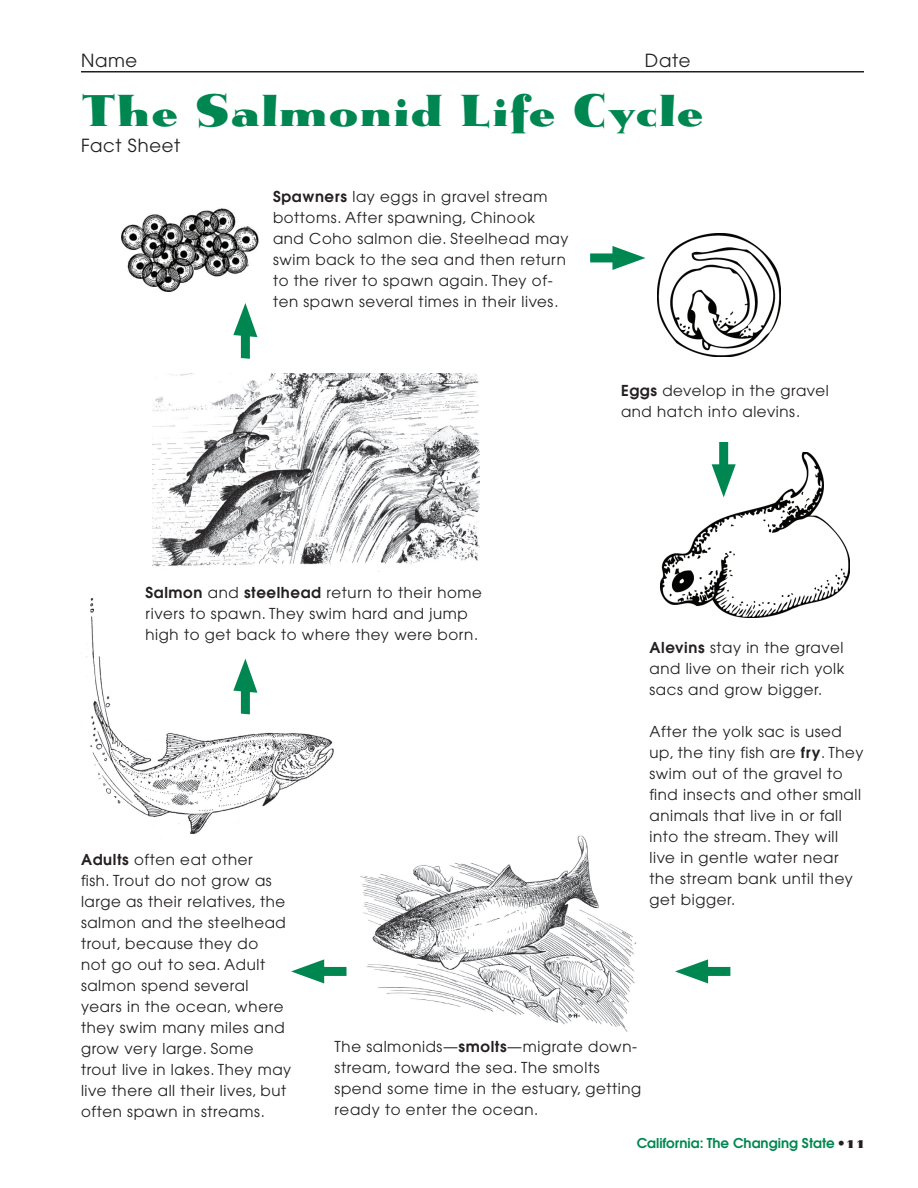
<style>
.page{position:relative;width:918px;height:1188px;background:#fff}
.page>*{position:absolute;margin:0;border:0;box-sizing:border-box;transform-origin:0 0}
.t1{font:40.5px "Metropolis ICG";letter-spacing:.05em;color:#008751}
.t2{font:18px "Avant Garde";letter-spacing:.04em;color:#231f20}
.t3{font:15px/21px "Avant Garde";letter-spacing:.04em;color:#231f20}
.t4{font:600 13.5px "Avant Garde";color:#008751}
.s1{font-weight:600}
.s2{font-family:"Metropolis ICG";font-weight:400;color:#231f20}
</style>
<div class="page">
<hr style="left:81px;top:71px;width:783px;height:2px;background:#231f20">
<img style="left:122px;top:208px;width:137px;height:84px">
<img style="left:657px;top:234px;width:123px;height:122px">
<img style="left:660px;top:452px;width:189px;height:165px">
<img style="left:360px;top:835px;width:277px;height:197px">
<img style="left:81px;top:598px;width:253px;height:236px">
<img style="left:152px;top:374px;width:327px;height:198px">
<div style="left:590px;top:253px;width:36px;height:9px;background:#008751"></div>
<svg style="left:612px;top:246px;width:34px;height:24px"></svg>
<div style="left:719px;top:442px;width:9px;height:36px;background:#008751"></div>
<svg style="left:712px;top:464px;width:24px;height:33px"></svg>
<div style="left:694px;top:967px;width:36px;height:9px;background:#008751"></div>
<svg style="left:675px;top:959px;width:33px;height:24px"></svg>
<div style="left:310px;top:967px;width:36px;height:9px;background:#008751"></div>
<svg style="left:291px;top:959px;width:33px;height:24px"></svg>
<div style="left:241px;top:678px;width:9px;height:36px;background:#008751"></div>
<svg style="left:233px;top:658px;width:24px;height:35px"></svg>
<div style="left:241px;top:322px;width:9px;height:36px;background:#008751"></div>
<svg style="left:233px;top:303px;width:24px;height:34px"></svg>
<p class="t2" style="left:81px;top:49px;width:58px">Name</p>
<p class="t2" style="left:645px;top:49px;width:47px">Date</p>
<h1 class="t1" style="left:81px;top:83px;width:624px">The Salmonid Life Cycle</h1>
<p class="t2" style="left:81px;top:135px;width:101px">Fact Sheet</p>
<p class="t3" style="left:273px;top:186px;width:297px"><span class="s1">Spawners</span> lay eggs in gravel stream bottoms. After spawning, Chinook and Coho salmon die. Steelhead may swim back to the sea and then return to the river to spawn again. They of&shy;ten spawn several times in their lives.</p>
<p class="t3" style="left:621px;top:380px;width:209px"><span class="s1">Eggs</span> develop in the gravel and hatch into alevins.</p>
<p class="t3" style="left:146px;top:582px;width:338px"><span class="s1">Salmon</span> and <span class="s1">steelhead</span> return to their home rivers to spawn. They swim hard and jump high to get back to where they were born.</p>
<p class="t3" style="left:81px;top:849px;width:212px"><span class="s1">Adults</span> often eat other<br>fish. Trout do not grow as large as their relatives, the salmon and the steelhead trout, because they do<br>not go out to sea. Adult salmon spend several years in the ocean, where they swim many miles and grow very large. Some trout live in lakes. They may live there all their lives, but often spawn in streams.</p>
<p class="t3" style="left:335px;top:1036px;width:308px">The salmonids—<span class="s1">smolts</span>—migrate down&shy;stream, toward the sea. The smolts spend some time in the estuary, getting ready to enter the ocean.</p>
<p class="t3" style="left:650px;top:637px;width:196px;text-align:justify"><span class="s1">Alevins</span> stay in the gravel and live on their rich yolk sacs and grow bigger.</p>
<p class="t3" style="left:650px;top:721px;width:215px">After the yolk sac is used up, the tiny fish are <span class="s1">fry</span>. They swim out of the gravel to find insects and other small animals that live in or fall into the stream. They will live in gentle water near the stream bank until they get bigger.</p>
<p class="t4" style="left:637px;top:1134px;width:229px">California: The Changing State <span class="s2">• 1 1</span></p>
</div>
